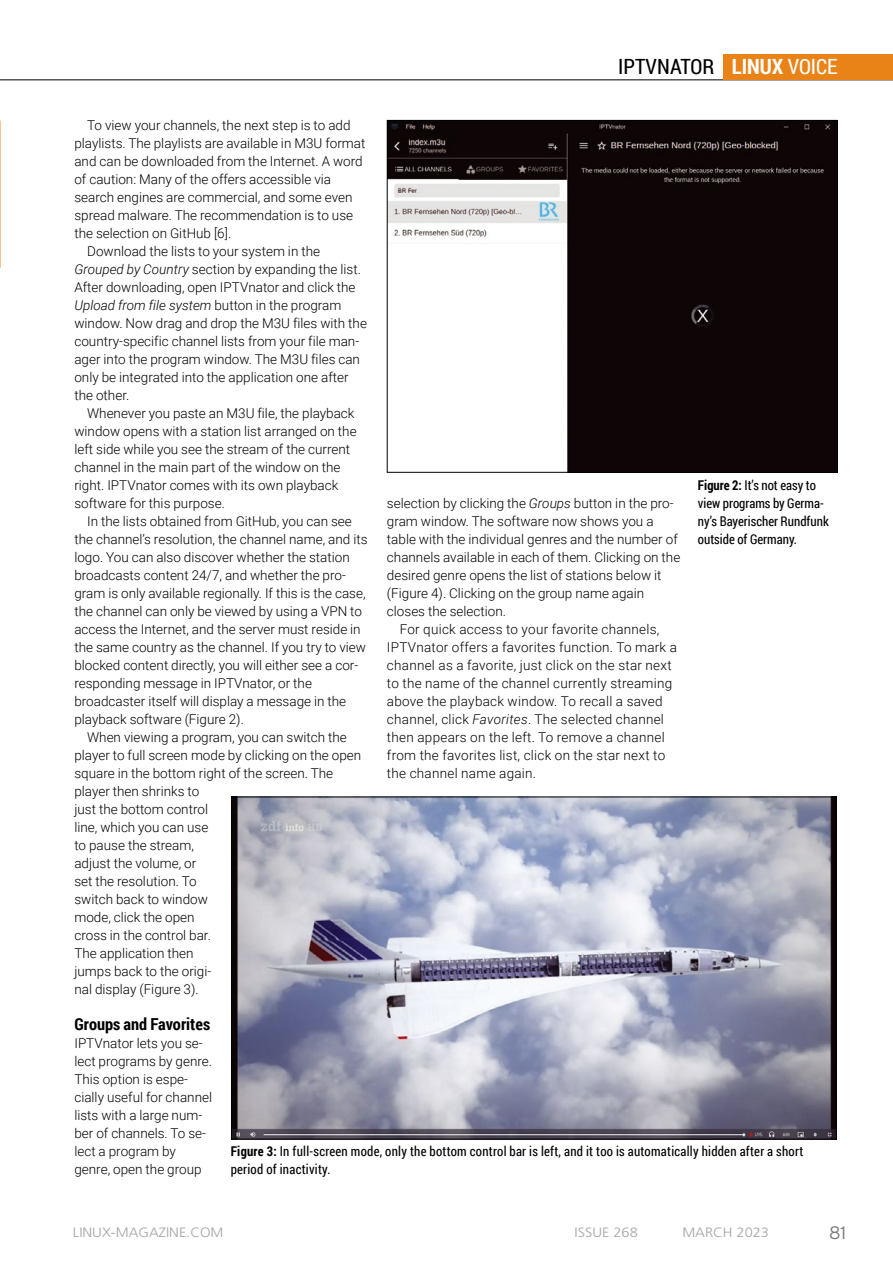
<style>
.page{position:relative;width:893px;height:1263px;background:#fff}
.page>*{position:absolute;margin:0;border:0;box-sizing:border-box;transform-origin:0 0}
.t1{font:21px "Roboto Condensed";color:#000}
.t2{font:300 18px "Interstate";color:#79787d}
.t3{font:700 16.5px "Roboto Condensed";color:#000}
.t4{font:300 13.5px/18px "Roboto";color:#000}
.t5{font:300 13.5px "Roboto";letter-spacing:.02em;color:#000}
.t6{font:13.5px/18px "Roboto Condensed";letter-spacing:.02em;color:#000;scale:.95 1}
.t7{font:13.5px/18px "Roboto Condensed";color:#000;scale:.95 1}
.t8{font:italic 300 13.5px "Roboto";color:#000}
.t9{font:300 13.5px "Frutiger";color:#a3a3a7;scale:1.08 1}
.s1{font-weight:700;color:#fff}
.s2{color:#fff}
.s3{font-style:italic}
.s4{font-style:normal}
.s5{font-weight:700}
</style>
<div class="page">
<hr style="left:0;top:80px;width:893px;height:1px;background:#000">
<img style="left:389px;top:122px;width:447px;height:349px">
<div style="left:387px;top:120px;width:451px;height:353px;border:1px solid #000"></div>
<img style="left:233px;top:799px;width:602px;height:338px">
<div style="left:723px;top:54px;width:170px;height:25px;background:#ea8317"></div>
<h1 class="t1" style="left:618px;top:52px;width:221px">IPTVNATOR <span class="s1">LINUX</span> <span class="s2">VOICE</span></h1>
<p class="t4" style="left:87px;top:116px;width:265px">To view your channels, the next step is to add</p>
<p class="t4" style="left:74px;top:134px;width:293px">playlists. The playlists are available in M3U format</p>
<p class="t4" style="left:74px;top:152px;width:290px">and can be downloaded from the Internet. A word</p>
<p class="t4" style="left:74px;top:170px;width:258px">of caution: Many of the offers accessible via</p>
<p class="t4" style="left:74px;top:188px;width:280px">search engines are commercial, and some even</p>
<p class="t4" style="left:74px;top:206px;width:280px">spread malware. The recommendation is to use</p>
<p class="t4" style="left:74px;top:224px;width:158px">the selection on GitHub [6].</p>
<p class="t4" style="left:87px;top:242px;width:234px">Download the lists to your system in the</p>
<p class="t4" style="left:74px;top:260px;width:288px"><span class="s3">Grouped by Country</span> section by expanding the list.</p>
<p class="t4" style="left:74px;top:278px;width:283px">After downloading, open IPTVnator and click the</p>
<p class="t8" style="left:74px;top:296px;width:268px">Upload from file system <span class="s4">button in the program</span></p>
<p class="t4" style="left:74px;top:314px;width:294px">window. Now drag and drop the M3U files with the</p>
<p class="t4" style="left:74px;top:332px;width:286px">country-specific channel lists from your file man-</p>
<p class="t4" style="left:74px;top:350px;width:287px">ager into the program window. The M3U files can</p>
<p class="t4" style="left:74px;top:368px;width:276px">only be integrated into the application one after</p>
<p class="t4" style="left:74px;top:386px;width:56px">the other.</p>
<p class="t4" style="left:87px;top:404px;width:269px">Whenever you paste an M3U file, the playback</p>
<p class="t4" style="left:74px;top:422px;width:284px">window opens with a station list arranged on the</p>
<p class="t4" style="left:74px;top:440px;width:277px">left side while you see the stream of the current</p>
<p class="t4" style="left:74px;top:458px;width:268px">channel in the main part of the window on the</p>
<p class="t4" style="left:74px;top:476px;width:266px">right. IPTVnator comes with its own playback</p>
<p class="t4" style="left:74px;top:494px;width:152px">software for this purpose.</p>
<p class="t4" style="left:87px;top:512px;width:266px">In the lists obtained from GitHub, you can see</p>
<p class="t4" style="left:74px;top:530px;width:295px">the channel’s resolution, the channel name, and its</p>
<p class="t4" style="left:74px;top:548px;width:277px">logo. You can also discover whether the station</p>
<p class="t4" style="left:74px;top:566px;width:273px">broadcasts content 24/7, and whether the pro-</p>
<p class="t4" style="left:74px;top:584px;width:293px">gram is only available regionally. If this is the case,</p>
<p class="t4" style="left:74px;top:602px;width:289px">the channel can only be viewed by using a VPN to</p>
<p class="t4" style="left:74px;top:620px;width:288px">access the Internet, and the server must reside in</p>
<p class="t4" style="left:74px;top:638px;width:293px">the same country as the channel. If you try to view</p>
<p class="t4" style="left:74px;top:656px;width:285px">blocked content directly, you will either see a cor-</p>
<p class="t4" style="left:74px;top:674px;width:239px">responding message in IPTVnator, or the</p>
<p class="t4" style="left:74px;top:692px;width:273px">broadcaster itself will display a message in the</p>
<p class="t4" style="left:74px;top:710px;width:171px">playback software (Figure 2).</p>
<p class="t4" style="left:87px;top:728px;width:261px">When viewing a program, you can switch the</p>
<p class="t4" style="left:74px;top:746px;width:288px">player to full screen mode by clicking on the open</p>
<p class="t4" style="left:74px;top:764px;width:260px">square in the bottom right of the screen. The</p>
<p class="t4" style="left:74px;top:782px;width:126px">player then shrinks to</p>
<p class="t4" style="left:74px;top:800px;width:135px">just the bottom control</p>
<p class="t4" style="left:74px;top:818px;width:135px">line, which you can use</p>
<p class="t4" style="left:74px;top:836px;width:121px">to pause the stream,</p>
<p class="t4" style="left:74px;top:854px;width:124px">adjust the volume, or</p>
<p class="t4" style="left:74px;top:872px;width:124px">set the resolution. To</p>
<p class="t4" style="left:74px;top:890px;width:135px">switch back to window</p>
<p class="t4" style="left:74px;top:908px;width:122px">mode, click the open</p>
<p class="t4" style="left:74px;top:926px;width:138px">cross in the control bar.</p>
<p class="t4" style="left:74px;top:944px;width:121px">The application then</p>
<p class="t4" style="left:74px;top:962px;width:138px">jumps back to the origi-</p>
<p class="t4" style="left:74px;top:980px;width:126px">nal display (Figure 3).</p>
<p class="t3" style="left:74px;top:1013px;width:137px">Groups and Favorites</p>
<p class="t4" style="left:74px;top:1034px;width:139px">IPTVnator lets you se&shy;lect programs by genre.<br>This option is espe&shy;cially useful for channel lists with a large num&shy;ber of channels. To se&shy;lect a program by genre, open the group</p>
<p class="t7" style="left:698px;top:476px;width:139px"><span class="s5">Figure 2:</span> It’s not easy to view programs by Germa&shy;ny’s Bayerischer Rundfunk outside of Germany.</p>
<p class="t4" style="left:387px;top:494px;width:288px">selection by clicking the <span class="s3">Groups</span> button in the pro-</p>
<p class="t4" style="left:387px;top:512px;width:268px">gram window. The software now shows you a</p>
<p class="t4" style="left:387px;top:530px;width:292px">table with the individual genres and the number of</p>
<p class="t4" style="left:387px;top:548px;width:295px">channels available in each of them. Clicking on the</p>
<p class="t4" style="left:387px;top:566px;width:276px">desired genre opens the list of stations below it</p>
<p class="t4" style="left:387px;top:584px;width:259px">(Figure 4). Clicking on the group name again</p>
<p class="t4" style="left:387px;top:602px;width:121px">closes the selection.</p>
<p class="t5" style="left:400px;top:620px;width:261px">For quick access to your favorite channels,</p>
<p class="t5" style="left:387px;top:638px;width:292px">IPTVnator offers a favorites function. To mark a</p>
<p class="t5" style="left:387px;top:656px;width:286px">channel as a favorite, just click on the star next</p>
<p class="t5" style="left:387px;top:674px;width:287px">to the name of the channel currently streaming</p>
<p class="t5" style="left:387px;top:692px;width:277px">above the playback window. To recall a saved</p>
<p class="t5" style="left:387px;top:710px;width:279px">channel, click <span class="s3">Favorites</span>. The selected channel</p>
<p class="t5" style="left:387px;top:728px;width:279px">then appears on the left. To remove a channel</p>
<p class="t5" style="left:387px;top:746px;width:280px">from the favorites list, click on the star next to</p>
<p class="t5" style="left:387px;top:764px;width:151px">the channel name again.</p>
<p class="t6" style="left:231px;top:1142px;width:604px"><span class="s5">Figure 3:</span> In full-screen mode, only the bottom control bar is left, and it too is automatically hidden after a short period of inactivity.</p>
<p class="t9" style="left:73px;top:1224px;width:141px">LINUX-MAGAZINE.COM</p>
<p class="t9" style="left:575px;top:1224px;width:60px">ISSUE 268</p>
<p class="t9" style="left:682px;top:1224px;width:82px">MARCH 2023</p>
<p class="t2" style="left:829px;top:1222px;width:18px">81</p>
</div>
